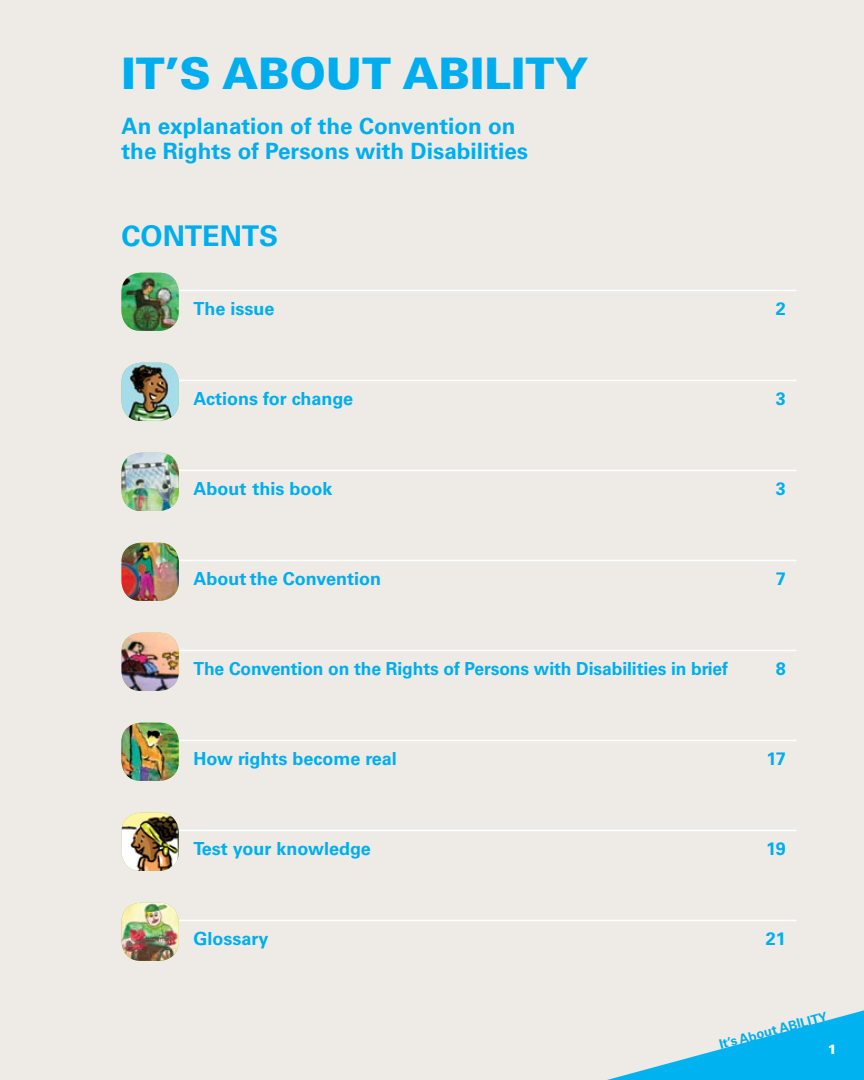
<style>
.page{position:relative;width:864px;height:1080px;background:#eeebe7}
.page>*{position:absolute;margin:0;border:0;box-sizing:border-box;transform-origin:0 0}
.t1{font:900 43.5px "Univers";color:#00aeef}
.t2{font:700 28.5px "Univers";color:#00aeef}
.t3{font:700 22.5px/25.5px "Univers";color:#00aeef}
.t4{font:700 18px "Univers";color:#00aeef}
.t5{font:900 13.5px "Univers";color:#fff}
.t6{font:700 13.2px "Univers";color:#00aeef}
</style>
<div class="page">
<svg style="left:607px;top:1010px;width:257px;height:70px"></svg>
<hr style="left:122px;top:290px;width:674px;height:1px;background:#fff">
<hr style="left:122px;top:380px;width:674px;height:1px;background:#fff">
<hr style="left:122px;top:470px;width:674px;height:1px;background:#fff">
<hr style="left:122px;top:560px;width:674px;height:1px;background:#fff">
<hr style="left:122px;top:650px;width:674px;height:1px;background:#fff">
<hr style="left:122px;top:740px;width:674px;height:1px;background:#fff">
<hr style="left:122px;top:830px;width:674px;height:1px;background:#fff">
<hr style="left:122px;top:920px;width:674px;height:1px;background:#fff">
<img style="left:122px;top:273px;width:57px;height:58px">
<img style="left:122px;top:363px;width:57px;height:58px">
<img style="left:122px;top:453px;width:57px;height:58px">
<img style="left:122px;top:543px;width:57px;height:58px">
<img style="left:122px;top:633px;width:57px;height:58px">
<img style="left:122px;top:723px;width:57px;height:58px">
<img style="left:122px;top:813px;width:57px;height:58px">
<img style="left:122px;top:903px;width:57px;height:58px">
<h1 class="t1" style="left:122px;top:46px;width:469px">IT’S ABOUT ABILITY</h1>
<p class="t3" style="left:122px;top:113px;width:408px">An explanation of the Convention on the Rights of Persons with Disabilities</p>
<h2 class="t2" style="left:122px;top:219px;width:158px">CONTENTS</h2>
<p class="t4" style="left:194px;top:298px;width:83px">The issue</p>
<p class="t4" style="left:776px;top:298px;width:12px">2</p>
<p class="t4" style="left:194px;top:388px;width:161px">Actions for change</p>
<p class="t4" style="left:776px;top:388px;width:12px">3</p>
<p class="t4" style="left:194px;top:478px;width:141px">About this book</p>
<p class="t4" style="left:776px;top:478px;width:12px">3</p>
<p class="t4" style="left:194px;top:568px;width:189px">About the Convention</p>
<p class="t4" style="left:776px;top:568px;width:12px">7</p>
<p class="t4" style="left:194px;top:658px;width:536px">The Convention on the Rights of Persons with Disabilities in brief</p>
<p class="t4" style="left:776px;top:658px;width:12px">8</p>
<p class="t4" style="left:194px;top:748px;width:205px">How rights become real</p>
<p class="t4" style="left:767px;top:748px;width:21px">17</p>
<p class="t4" style="left:194px;top:838px;width:179px">Test your knowledge</p>
<p class="t4" style="left:766px;top:838px;width:21px">19</p>
<p class="t4" style="left:194px;top:928px;width:77px">Glossary</p>
<p class="t4" style="left:766px;top:928px;width:22px">21</p>
<p class="t6" style="left:717px;top:1037px;width:113px;rotate:-15deg">It’s About ABILITY</p>
<p class="t5" style="left:828px;top:1041px;width:11px">1</p>
</div>
